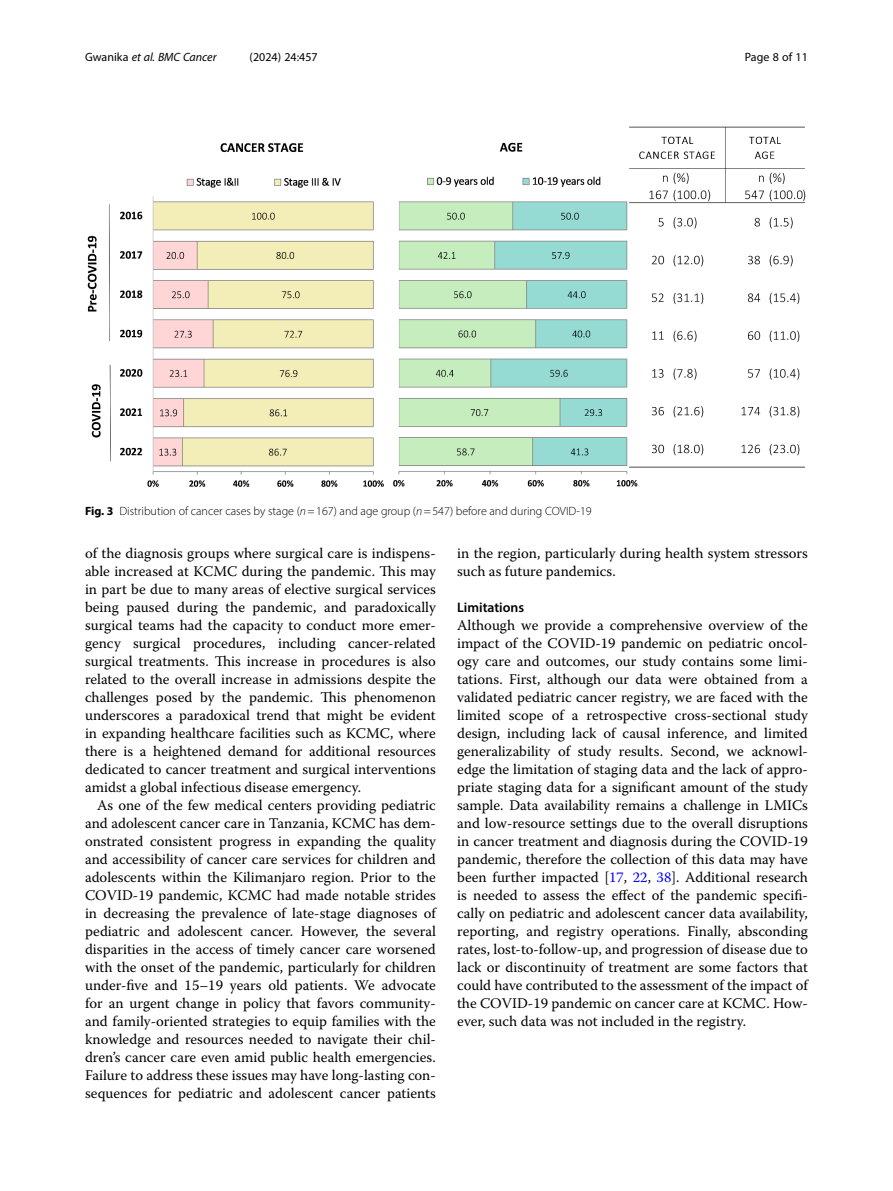
<style>
.page{position:relative;width:893px;height:1191px;background:#fff}
.page>*{position:absolute;margin:0;border:0;box-sizing:border-box;transform-origin:0 0}
.Body_Text_Indent{font:14.7px/18px "Warnock Pro";color:#000;text-align:justify}
.Body_Text{font:14.7px/18px "Warnock Pro";color:#000;text-align:justify}
.Head_2{font:600 13.8px "Myriad Pro";color:#000}
.Figure_Caption{font:300 12px "Myriad Pro";color:#000}
.t1{font:italic 12px "Myriad Pro";color:#000}
.t2{font:12px "Myriad Pro";color:#000}
.s1{font-style:normal}
.s2{font-weight:700}
.s3{font-style:italic}
.s4{color:#00f}
</style>
<div class="page">
<img style="left:87px;top:126px;width:719px;height:361px">
<p class="t1" style="left:85px;top:50px;width:133px"><span class="s1">Gwanika</span> et al. BMC Cancer</p>
<p class="t2" style="left:250px;top:50px;width:70px">(2024) 24:457</p>
<p class="t2" style="left:745px;top:50px;width:65px">Page 8 of 11</p>
<p class="Figure_Caption" style="left:85px;top:504px;width:508px"><span class="s2">Fig. 3</span> Distribution of cancer cases by stage (<span class="s3">n</span>=167) and age group (<span class="s3">n</span>=547) before and during COVID-19</p>
<p class="Body_Text_Indent" style="left:85px;top:544px;width:352px">of the diagnosis groups where surgical care is indispens&shy;able increased at KCMC during the pandemic. This may in part be due to many areas of elective surgical services being paused during the pandemic, and paradoxically surgical teams had the capacity to conduct more emer&shy;gency surgical procedures, including cancer-related surgical treatments. This increase in procedures is also related to the overall increase in admissions despite the challenges posed by the pandemic. This phenomenon underscores a paradoxical trend that might be evident in expanding healthcare facilities such as KCMC, where there is a heightened demand for additional resources dedicated to cancer treatment and surgical interventions amidst a global infectious disease emergency.</p>
<p class="Body_Text_Indent" style="left:85px;top:796px;width:352px;text-indent:12px">As one of the few medical centers providing pediatric and adolescent cancer care in Tanzania, KCMC has dem&shy;onstrated consistent progress in expanding the quality and accessibility of cancer care services for children and adolescents within the Kilimanjaro region. Prior to the COVID-19 pandemic, KCMC had made notable strides in decreasing the prevalence of late-stage diagnoses of pediatric and adolescent cancer. However, the several disparities in the access of timely cancer care worsened with the onset of the pandemic, particularly for children under-five and 15–19 years old patients. We advocate for an urgent change in policy that favors community&shy;and family-oriented strategies to equip families with the knowledge and resources needed to navigate their chil&shy;dren’s cancer care even amid public health emergencies.<br>Failure to address these issues may have long-lasting con&shy;sequences for pediatric and adolescent cancer patients</p>
<p class="Body_Text_Indent" style="left:457px;top:544px;width:352px">in the region, particularly during health system stressors such as future pandemics.</p>
<p class="Head_2" style="left:457px;top:599px;width:69px">Limitations</p>
<p class="Body_Text" style="left:457px;top:616px;width:352px">Although we provide a comprehensive overview of the impact of the COVID-19 pandemic on pediatric oncol&shy;ogy care and outcomes, our study contains some limi&shy;tations. First, although our data were obtained from a validated pediatric cancer registry, we are faced with the limited scope of a retrospective cross-sectional study design, including lack of causal inference, and limited generalizability of study results. Second, we acknowl&shy;edge the limitation of staging data and the lack of appro&shy;priate staging data for a significant amount of the study sample. Data availability remains a challenge in LMICs and low-resource settings due to the overall disruptions in cancer treatment and diagnosis during the COVID-19 pandemic, therefore the collection of this data may have been further impacted [<span class="s4">17</span>, <span class="s4">22</span>, <span class="s4">38</span>]. Additional research is needed to assess the effect of the pandemic specifi&shy;cally on pediatric and adolescent cancer data availability, reporting, and registry operations. Finally, absconding rates, lost-to-follow-up, and progression of disease due to lack or discontinuity of treatment are some factors that could have contributed to the assessment of the impact of the COVID-19 pandemic on cancer care at KCMC. How&shy;ever, such data was not included in the registry.</p>
</div>
